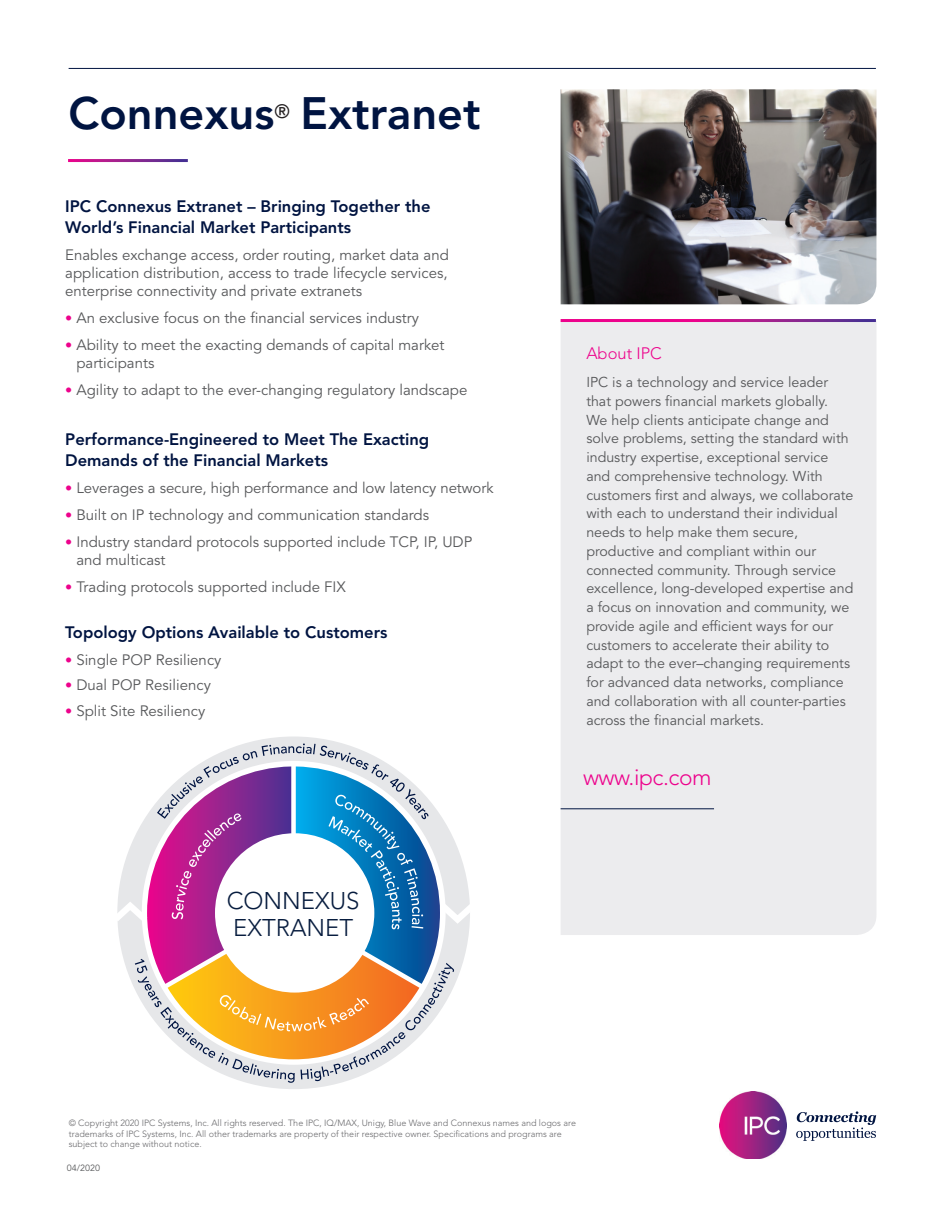
<style>
.page{position:relative;width:944px;height:1214px;background:#fff}
.page>*{position:absolute;margin:0;border:0;box-sizing:border-box;transform-origin:0 0}
.t1{font:800 45px "Avenir LT Std";color:#001441}
.t2{font:300 24px/27px "Avenir LT Std";color:#081d3f}
.t3{font:300 22.8px "Avenir LT Std";letter-spacing:-.02em;color:#ed028c}
.t4{font:500 19.2px "Avenir LT Std";color:#231f20}
.t5{font:800 16.5px/21px "Avenir LT Std";color:#001441}
.t6{font:300 16.5px "Avenir LT Std";color:#ed028c}
.t7{font:15px/18px "Avenir LT Std";color:#57585a}
.t8{font:14.25px/18.8px "Avenir LT Std";color:#57585a}
.t9{font:300 9px/10.5px "Avenir LT Std";color:#69696c}
.t10{font:9px "Avenir LT Std";color:#57585a}
.s1{font-size:14.25px;color:#ed028c}
</style>
<div class="page">
<img style="left:719px;top:1091px;width:67px;height:67px">
<div style="left:560px;top:320px;width:316px;height:615px;background:#ececee"></div>
<hr style="left:560px;top:319px;width:315px;height:3px;background:#fff">
<hr style="left:560px;top:808px;width:154px;height:1px;background:#001441">
<hr style="left:69px;top:68px;width:806px;height:1px;background:#001441">
<svg style="left:796px;top:1111px;width:80px;height:29px"></svg>
<svg style="left:117px;top:743px;width:353px;height:339px"></svg>
<div style="left:223px;top:891px;width:140px;height:54px;background:#fff"></div>
<img style="left:560px;top:89px;width:316px;height:215px">
<h1 class="t1" style="left:69px;top:87px;width:207px">Connexus</h1>
<h3 class="t4" style="left:274px;top:100px;width:17px">®</h3>
<h1 class="t1" style="left:300px;top:87px;width:181px">Extranet</h1>
<p class="t5" style="left:65px;top:196px;width:367px">IPC Connexus Extranet – Bringing Together the<br>World’s Financial Market Participants</p>
<p class="t7" style="left:65px;top:246px;width:385px;text-align:justify">Enables exchange access, order routing, market data and application distribution, access to trade lifecycle services, enterprise connectivity and private extranets</p>
<p class="t7" style="left:65px;top:309px;width:355px"><span class="s1">•</span> An exclusive focus on the financial services industry</p>
<p class="t7" style="left:76px;top:336px;width:370px;text-indent:-11px"><span class="s1">•</span> Ability to meet the exacting demands of capital market participants</p>
<p class="t7" style="left:65px;top:381px;width:403px"><span class="s1">•</span> Agility to adapt to the ever-changing regulatory landscape</p>
<p class="t5" style="left:65px;top:429px;width:365px">Performance-Engineered to Meet The Exacting<br>Demands of the Financial Markets</p>
<p class="t7" style="left:65px;top:479px;width:430px"><span class="s1">•</span> Leverages a secure, high performance and low latency network</p>
<p class="t7" style="left:65px;top:506px;width:365px"><span class="s1">•</span> Built on IP technology and communication standards</p>
<p class="t7" style="left:76px;top:533px;width:397px;text-indent:-11px"><span class="s1">•</span> Industry standard protocols supported include TCP, IP, UDP and multicast</p>
<p class="t7" style="left:65px;top:578px;width:282px"><span class="s1">•</span> Trading protocols supported include FIX</p>
<p class="t5" style="left:65px;top:621px;width:323px">Topology Options Available to Customers</p>
<p class="t7" style="left:65px;top:651px;width:158px"><span class="s1">•</span> Single POP Resiliency</p>
<p class="t7" style="left:65px;top:676px;width:147px"><span class="s1">•</span> Dual POP Resiliency</p>
<p class="t7" style="left:65px;top:702px;width:141px"><span class="s1">•</span> Split Site Resiliency</p>
<h2 class="t2" style="left:227px;top:887px;width:134px">CONNEXUS<br>EXTRANET</h2>
<p class="t6" style="left:586px;top:344px;width:77px">About IPC</p>
<p class="t8" style="left:586px;top:373px;width:269px">IPC is a technology and service leader that powers financial markets globally.<br>We help clients anticipate change and solve problems, setting the standard with industry expertise, exceptional service and comprehensive technology. With customers first and always, we collaborate with each to understand their individual needs to help make them secure, productive and compliant within our connected community. Through service excellence, long-developed expertise and a focus on innovation and community, we provide agile and efficient ways for our customers to accelerate their ability to adapt to the ever–changing requirements for advanced data networks, compliance and collaboration with all counter-parties across the financial markets.</p>
<h3 class="t3" style="left:583px;top:763px;width:130px">www.ipc.com</h3>
<p class="t9" style="left:69px;top:1117px;width:509px">© Copyright 2020 IPC Systems, Inc. All rights reserved. The IPC, IQ/MAX, Unigy, Blue Wave and Connexus names and logos are trademarks of IPC Systems, Inc. All other trademarks are property of their respective owner. Specifications and programs are subject to change without notice.</p>
<p class="t10" style="left:67px;top:1162px;width:35px">04/2020</p>
</div>
